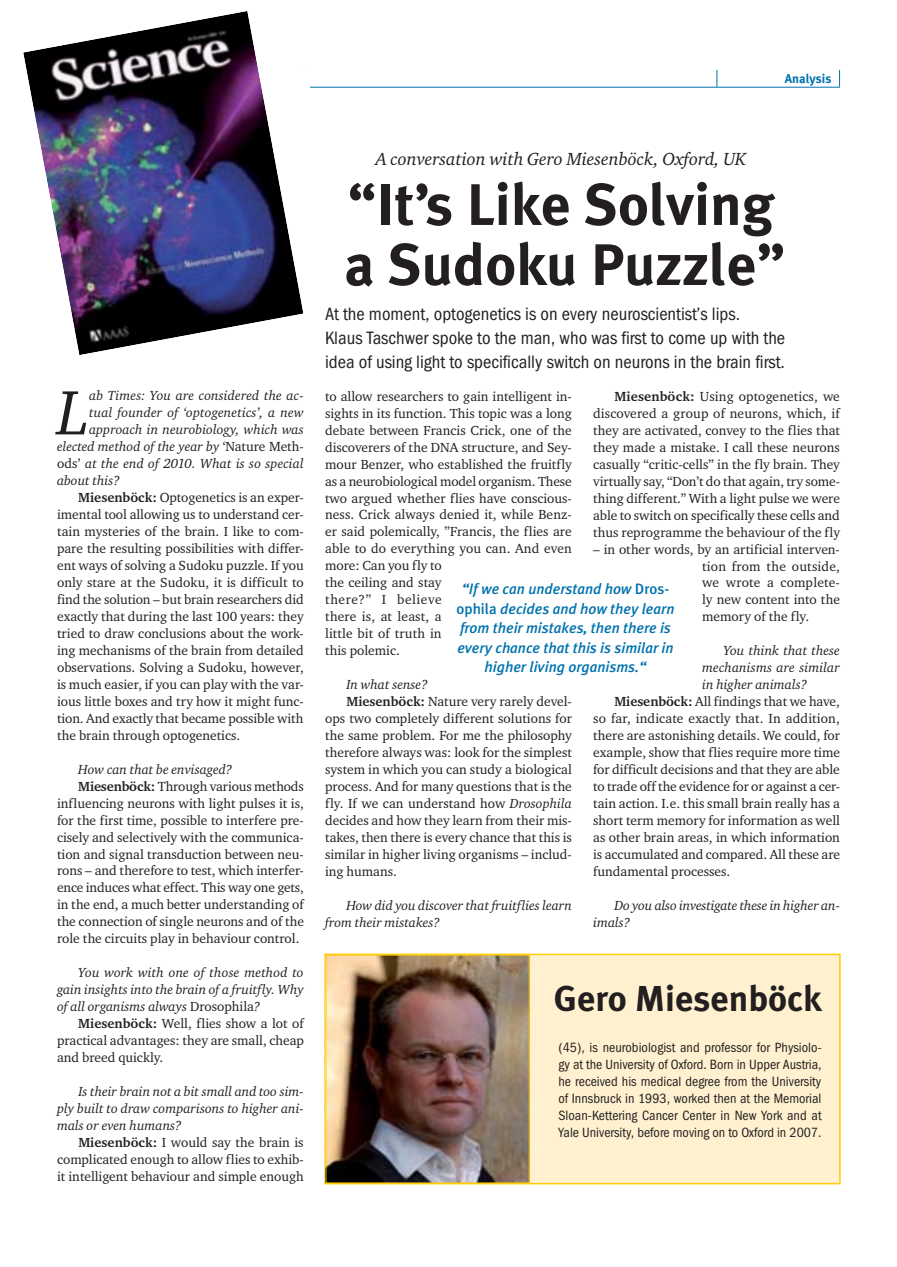
<style>
.page{position:relative;width:897px;height:1267px;background:#fff}
.page>*{position:absolute;margin:0;border:0;box-sizing:border-box;transform-origin:0 0}
.t1{font:italic 64.05px "Charter ITC";color:#231f20}
.t2{font:700 58.5px/60px "Meta Plus";color:#231f20}
.t3{font:700 36px "Meta Plus";color:#231f20}
.t4{font:18px/24px "Franklin Gothic Book Cond ITC";color:#231f20}
.t5{font:italic 18px "Charter ITC";color:#231f20}
.t6{font:italic 500 15px/19.5px "Meta Plus";color:#0072ae;text-align:center}
.t7{font:13.5px/17px "Charter ITC";color:#231f20;text-align:justify}
.t8{font:italic 13.5px/17px "Charter ITC";color:#231f20;text-align:justify}
.t9{font:13.5px/17px "Franklin Gothic Book Cond ITC";color:#231f20;text-align:justify}
.t10{font:700 12.75px "Meta Plus";color:#0072ae}
.s1{font-style:normal}
.s2{font-weight:700}
.s3{font-style:italic}
</style>
<div class="page">
<hr style="left:57px;top:87px;width:782px;height:1px;background:#0072ae">
<svg style="left:716px;top:70px;width:1px;height:17px"></svg>
<svg style="left:839px;top:70px;width:1px;height:17px"></svg>
<div style="left:240px;top:70px;width:69px;height:18px;background:#fff"></div>
<div style="left:325px;top:954px;width:514px;height:229px;background:#fff1d0"></div>
<div style="left:324px;top:953px;width:516px;height:231px;border:2px solid #ffcb04"></div>
<img style="left:327px;top:956px;width:200px;height:225px">
<div style="left:325px;top:954px;width:204px;height:229px;border:1px solid #ffcb04"></div>
<img style="left:23px;top:11px;width:280px;height:344px">
<p class="t10" style="left:784px;top:74px;width:48px">Analysis</p>
<h1 class="t1" style="left:57px;top:387px;width:34px">L</h1>
<p class="t8" style="left:89px;top:388px;width:216px">ab Times: You are considered the ac-</p>
<p class="t8" style="left:89px;top:405px;width:216px">tual founder of ‘optogenetics’, a new</p>
<p class="t8" style="left:89px;top:422px;width:216px">approach in neurobiology, which was</p>
<p class="t8" style="left:57px;top:439px;width:248px">elected method of the year by <span class="s1">‘Nature Meth-</span></p>
<p class="t8" style="left:57px;top:456px;width:248px"><span class="s1">ods’</span> at the end of 2010. What is so special</p>
<p class="t8" style="left:57px;top:473px;width:64px">about this?</p>
<p class="t7" style="left:78px;top:490px;width:227px"><span class="s2">Miesenböck:</span> Optogenetics is an exper-</p>
<p class="t7" style="left:57px;top:507px;width:248px">imental tool allowing us to understand cer-</p>
<p class="t7" style="left:57px;top:524px;width:248px">tain mysteries of the brain. I like to com-</p>
<p class="t7" style="left:57px;top:541px;width:248px">pare the resulting possibilities with differ-</p>
<p class="t7" style="left:57px;top:558px;width:248px">ent ways of solving a Sudoku puzzle. If you</p>
<p class="t7" style="left:57px;top:575px;width:248px">only stare at the Sudoku, it is difficult to</p>
<p class="t7" style="left:57px;top:592px;width:248px">find the solution – but brain researchers did</p>
<p class="t7" style="left:57px;top:609px;width:248px">exactly that during the last 100 years: they</p>
<p class="t7" style="left:57px;top:626px;width:248px">tried to draw conclusions about the work-</p>
<p class="t7" style="left:57px;top:643px;width:248px">ing mechanisms of the brain from detailed</p>
<p class="t7" style="left:57px;top:660px;width:248px">observations. Solving a Sudoku, however,</p>
<p class="t7" style="left:57px;top:677px;width:248px">is much easier, if you can play with the var-</p>
<p class="t7" style="left:57px;top:694px;width:248px">ious little boxes and try how it might func-</p>
<p class="t7" style="left:57px;top:710px;width:248px">tion. And exactly that became possible with</p>
<p class="t7" style="left:57px;top:727px;width:185px">the brain through optogenetics.</p>
<p class="t8" style="left:78px;top:761px;width:156px">How can that be envisaged?</p>
<p class="t7" style="left:78px;top:778px;width:227px"><span class="s2">Miesenböck:</span> Through various methods</p>
<p class="t7" style="left:57px;top:795px;width:248px">influencing neurons with light pulses it is,</p>
<p class="t7" style="left:57px;top:812px;width:248px">for the first time, possible to interfere pre-</p>
<p class="t7" style="left:57px;top:829px;width:248px">cisely and selectively with the communica-</p>
<p class="t7" style="left:57px;top:846px;width:248px">tion and signal transduction between neu-</p>
<p class="t7" style="left:57px;top:863px;width:248px">rons – and therefore to test, which interfer-</p>
<p class="t7" style="left:57px;top:880px;width:248px">ence induces what effect. This way one gets,</p>
<p class="t7" style="left:57px;top:897px;width:248px">in the end, a much better understanding of</p>
<p class="t7" style="left:57px;top:914px;width:248px">the connection of single neurons and of the</p>
<p class="t7" style="left:57px;top:931px;width:244px">role the circuits play in behaviour control.</p>
<p class="t8" style="left:57px;top:965px;width:248px;text-indent:21px">You work with one of those method to gain insights into the brain of a fruitfly. Why of all organisms always <span class="s1">Drosophila</span>?</p>
<p class="t7" style="left:57px;top:1016px;width:248px;text-indent:21px"><span class="s2">Miesenböck:</span> Well, flies show a lot of practical advantages: they are small, cheap and breed quickly.</p>
<p class="t8" style="left:57px;top:1083px;width:248px;text-indent:21px">Is their brain not a bit small and too sim&shy;ply built to draw comparisons to higher ani&shy;mals or even humans?</p>
<p class="t7" style="left:57px;top:1134px;width:248px;text-indent:21px"><span class="s2">Miesenböck:</span> I would say the brain is complicated enough to allow flies to exhib&shy;it intelligent behaviour and simple enough</p>
<h3 class="t5" style="left:376px;top:152px;width:372px">A conversation with Gero Miesenböck, Oxford, UK</h3>
<h2 class="t2" style="left:344px;top:179px;width:442px">“It’s Like Solving a Sudoku Puzzle”</h2>
<h3 class="t4" style="left:325px;top:304px;width:461px">At the moment, optogenetics is on every neuroscientist’s lips.<br>Klaus Taschwer spoke to the man, who was first to come up with the idea of using light to specifically switch on neurons in the brain first.</h3>
<p class="t7" style="left:325px;top:389px;width:248px;text-align:left">to allow researchers to gain intelligent in&shy;sights in its function. This topic was a long debate between Francis Crick, one of the discoverers of the DNA structure, and Sey&shy;mour Benzer, who established the fruitfly as a neurobiological model organism. These two argued whether flies have conscious&shy;ness. Crick always denied it, while Benz&shy;er said polemically, ”Francis, the flies are able to do everything you can. And even more: Can you fly to<br>the ceiling and stay<br>there?” I believe<br>there is, at least, a<br>little bit of truth in<br>this polemic.</p>
<p class="t8" style="left:346px;top:677px;width:83px">In what sense?</p>
<p class="t7" style="left:346px;top:694px;width:227px"><span class="s2">Miesenböck:</span> Nature very rarely devel-</p>
<p class="t7" style="left:325px;top:711px;width:248px">ops two completely different solutions for</p>
<p class="t7" style="left:325px;top:728px;width:248px">the same problem. For me the philosophy</p>
<p class="t7" style="left:325px;top:745px;width:248px">therefore always was: look for the simplest</p>
<p class="t7" style="left:325px;top:762px;width:248px">system in which you can study a biological</p>
<p class="t7" style="left:325px;top:778px;width:248px">process. And for many questions that is the</p>
<p class="t7" style="left:325px;top:795px;width:248px">fly. If we can understand how <span class="s3">Drosophila</span></p>
<p class="t7" style="left:325px;top:812px;width:248px">decides and how they learn from their mis-</p>
<p class="t7" style="left:325px;top:829px;width:248px">takes, then there is every chance that this is</p>
<p class="t7" style="left:325px;top:846px;width:248px">similar in higher living organisms – includ-</p>
<p class="t7" style="left:325px;top:863px;width:73px">ing humans.</p>
<p class="t8" style="left:325px;top:897px;width:248px;text-indent:21px">How did you discover that fruitflies learn from their mistakes?</p>
<p class="t7" style="left:593px;top:389px;width:248px;text-indent:21px"><span class="s2">Miesenböck:</span> Using optogenetics, we discovered a group of neurons, which, if they are activated, convey to the flies that they made a mistake. I call these neurons casually “critic-cells” in the fly brain. They virtually say, “Don’t do that again, try some&shy;thing different.” With a light pulse we were able to switch on specifically these cells and thus reprogramme the behaviour of the fly</p>
<p class="t7" style="left:702px;top:541px;width:139px;text-indent:-109px">– in other words, by an artificial interven&shy;tion from the outside, we wrote a complete&shy;ly new content into the memory of the fly.</p>
<p class="t8" style="left:723px;top:643px;width:118px">You think that these</p>
<p class="t8" style="left:702px;top:660px;width:139px">mechanisms are similar</p>
<p class="t8" style="left:702px;top:677px;width:107px">in higher animals?</p>
<p class="t7" style="left:614px;top:694px;width:227px"><span class="s2">Miesenböck:</span> All findings that we have,</p>
<p class="t7" style="left:593px;top:711px;width:248px">so far, indicate exactly that. In addition,</p>
<p class="t7" style="left:593px;top:728px;width:248px">there are astonishing details. We could, for</p>
<p class="t7" style="left:593px;top:745px;width:248px">example, show that flies require more time</p>
<p class="t7" style="left:593px;top:762px;width:248px">for difficult decisions and that they are able</p>
<p class="t7" style="left:593px;top:779px;width:248px">to trade off the evidence for or against a cer-</p>
<p class="t7" style="left:593px;top:796px;width:248px">tain action. I.e. this small brain really has a</p>
<p class="t7" style="left:593px;top:813px;width:248px">short term memory for information as well</p>
<p class="t7" style="left:593px;top:830px;width:248px">as other brain areas, in which information</p>
<p class="t7" style="left:593px;top:846px;width:248px">is accumulated and compared. All these are</p>
<p class="t7" style="left:593px;top:863px;width:139px">fundamental processes.</p>
<p class="t8" style="left:593px;top:897px;width:248px;text-indent:21px">Do you also investigate these in higher an&shy;imals?</p>
<p class="t6" style="left:456px;top:580px;width:219px">“If we can understand how <span class="s1">Dros&shy;ophila</span> decides and how they learn from their mistakes, then there is every chance that this is similar in higher living organisms.“</p>
<h3 class="t3" style="left:554px;top:984px;width:269px">Gero Miesenböck</h3>
<p class="t9" style="left:558px;top:1040px;width:265px">(45), is neurobiologist and professor for Physiolo&shy;gy at the University of Oxford. Born in Upper Austria, he received his medical degree from the University of Innsbruck in 1993, worked then at the Memorial Sloan-Kettering Cancer Center in New York and at Yale University, before moving on to Oxford in 2007.</p>
</div>
